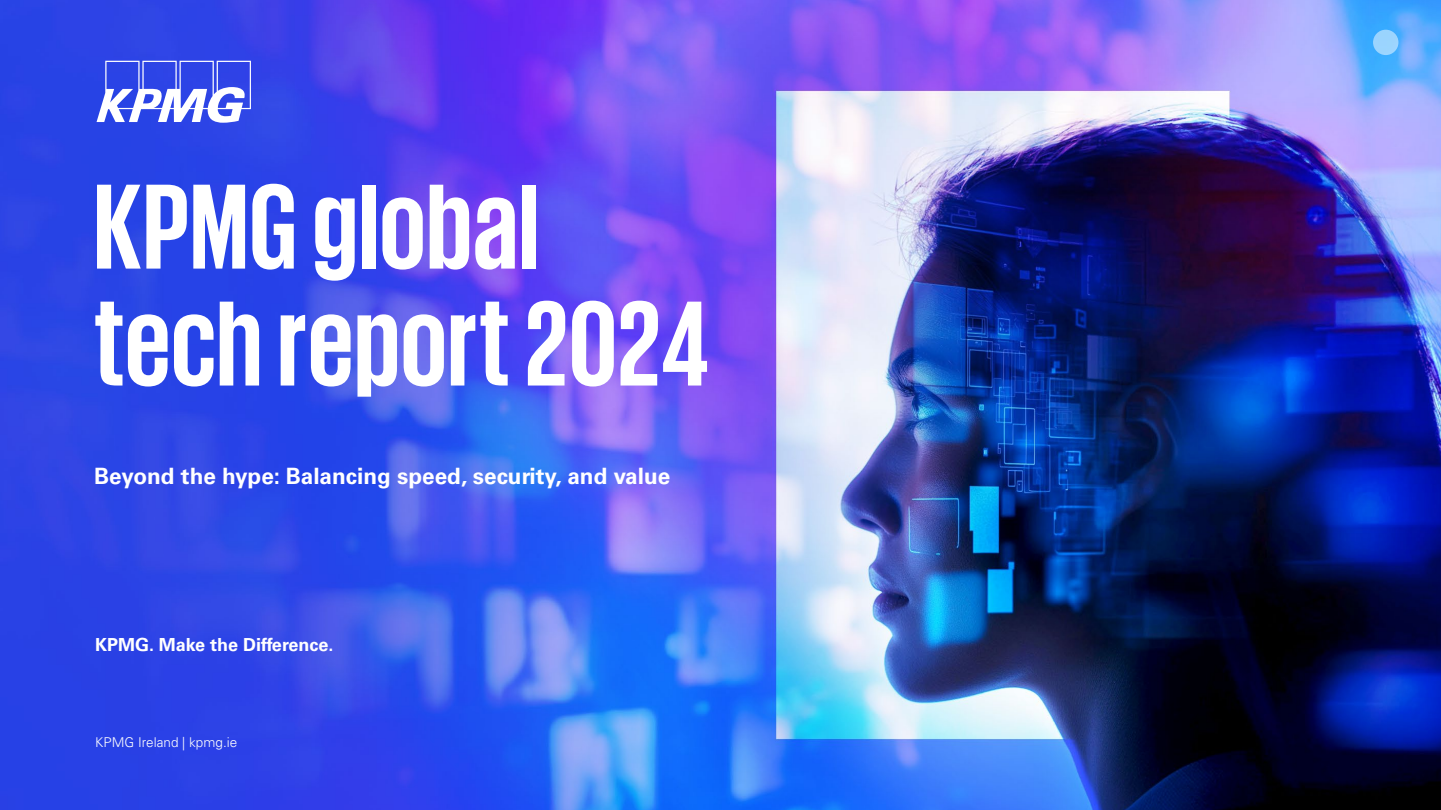
<style>
.page{position:relative;width:1441px;height:810px;background:#fff}
.page>*{position:absolute;margin:0;border:0;box-sizing:border-box;transform-origin:0 0}
.t1{font:700 123.75px/116.9px "KPMG";color:#fff}
.t2{font:700 22.5px "Univers LT Std";color:#fff}
.t3{font:700 18px "Univers LT Std";color:#fff}
.t4{font:300 13.5px "Univers LT Std";color:#fff}
</style>
<div class="page">
<img style="left:0;top:0;width:1440px;height:810px">
<svg style="left:96px;top:61px;width:155px;height:62px"></svg>
<div style="left:1372px;top:30px;width:26px;height:25px;background:#9bd4fe;border-radius:50%"></div>
<h1 class="t1" style="left:93px;top:165px;width:617px">KPMG global tech report 2024</h1>
<p class="t2" style="left:94px;top:463px;width:577px">Beyond the hype: Balancing speed, security, and value</p>
<p class="t3" style="left:95px;top:634px;width:240px">KPMG. Make the Difference.</p>
<p class="t4" style="left:95px;top:734px;width:144px">KPMG Ireland | kpmg.ie</p>
</div>
